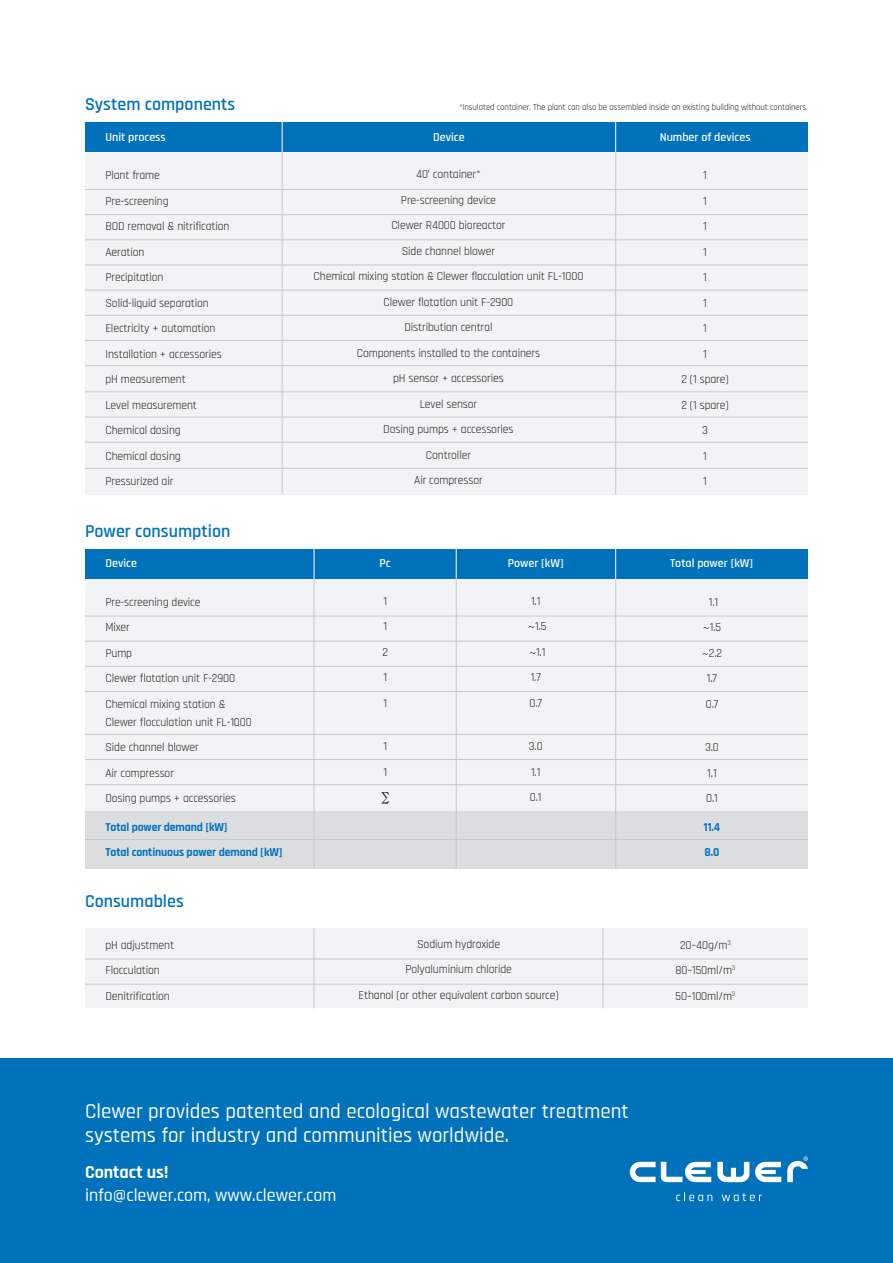
<style>
.page{position:relative;width:893px;height:1263px;background:#fff}
.page>*{position:absolute;margin:0;border:0;box-sizing:border-box;transform-origin:0 0}
.t1{font:500 21px/24px "Rajdhani";color:#fff}
.t2{font:600 18px "Rajdhani";color:#0072bc}
.t3{font:500 18px "Rajdhani";color:#fff}
.t4{font:700 18px "Rajdhani";color:#fff}
.t5{font:12px/25.5px "Rajdhani";letter-spacing:-.01em;color:#231f20}
.t6{font:600 12px "Rajdhani";color:#fff}
.t7{font:700 12px/25.5px "Rajdhani";letter-spacing:-.01em;color:#0072bc}
.t8{font:9px "Rajdhani";letter-spacing:-.01em;color:#231f20}
.s1{font-family:"Helvetica Neue";font-weight:300}
</style>
<div class="page">
<div style="left:0;top:1059px;width:893px;height:204px;background:#0072bc"></div>
<svg style="left:630px;top:1162px;width:81px;height:20px"></svg>
<svg style="left:717px;top:1162px;width:32px;height:20px"></svg>
<svg style="left:755px;top:1162px;width:26px;height:20px"></svg>
<svg style="left:787px;top:1156px;width:21px;height:26px"></svg>
<svg style="left:676px;top:1192px;width:86px;height:9px"></svg>
<div style="left:85px;top:573px;width:723px;height:291px;background:#f2f3f4"></div>
<div style="left:85px;top:811px;width:723px;height:57px;background:#dcdddf"></div>
<div style="left:85px;top:549px;width:723px;height:29px;background:#0072bc"></div>
<svg style="left:314px;top:549px;width:1px;height:29px"></svg>
<svg style="left:615px;top:549px;width:1px;height:29px"></svg>
<hr style="left:314px;top:578px;width:1px;height:290px;background:#c7c8ca">
<hr style="left:456px;top:578px;width:1px;height:290px;background:#c7c8ca">
<hr style="left:615px;top:578px;width:1px;height:290px;background:#c7c8ca">
<hr style="left:85px;top:616px;width:723px;height:1px;background:#c7c8ca">
<hr style="left:85px;top:641px;width:723px;height:1px;background:#c7c8ca">
<hr style="left:85px;top:666px;width:723px;height:1px;background:#c7c8ca">
<hr style="left:85px;top:691px;width:723px;height:1px;background:#c7c8ca">
<hr style="left:85px;top:734px;width:723px;height:1px;background:#c7c8ca">
<hr style="left:85px;top:759px;width:723px;height:1px;background:#c7c8ca">
<hr style="left:85px;top:784px;width:723px;height:1px;background:#c7c8ca">
<hr style="left:85px;top:839px;width:723px;height:1px;background:#c7c8ca">
<hr style="left:456px;top:540px;width:1px;height:38px;background:#fff">
<div style="left:85px;top:928px;width:723px;height:80px;background:#f2f3f4"></div>
<hr style="left:314px;top:928px;width:1px;height:80px;background:#c7c8ca">
<hr style="left:603px;top:928px;width:1px;height:80px;background:#c7c8ca">
<hr style="left:85px;top:959px;width:723px;height:1px;background:#c7c8ca">
<hr style="left:85px;top:984px;width:723px;height:1px;background:#c7c8ca">
<div style="left:85px;top:147px;width:723px;height:347px;background:#f2f3f4"></div>
<div style="left:85px;top:122px;width:723px;height:30px;background:#0072bc"></div>
<hr style="left:282px;top:122px;width:1px;height:30px;background:#fff">
<hr style="left:615px;top:122px;width:1px;height:30px;background:#fff">
<hr style="left:282px;top:152px;width:1px;height:342px;background:#c7c8ca">
<hr style="left:615px;top:152px;width:1px;height:342px;background:#c7c8ca">
<hr style="left:85px;top:189px;width:723px;height:1px;background:#c7c8ca">
<hr style="left:85px;top:214px;width:723px;height:1px;background:#c7c8ca">
<hr style="left:85px;top:239px;width:723px;height:1px;background:#c7c8ca">
<hr style="left:85px;top:265px;width:723px;height:1px;background:#c7c8ca">
<hr style="left:85px;top:290px;width:723px;height:1px;background:#c7c8ca">
<hr style="left:85px;top:315px;width:723px;height:1px;background:#c7c8ca">
<hr style="left:85px;top:340px;width:723px;height:1px;background:#c7c8ca">
<hr style="left:85px;top:365px;width:723px;height:1px;background:#c7c8ca">
<hr style="left:85px;top:391px;width:723px;height:1px;background:#c7c8ca">
<hr style="left:85px;top:417px;width:723px;height:1px;background:#c7c8ca">
<hr style="left:85px;top:442px;width:723px;height:1px;background:#c7c8ca">
<hr style="left:85px;top:468px;width:723px;height:1px;background:#c7c8ca">
<h2 class="t2" style="left:85px;top:94px;width:152px">System components</h2>
<p class="t6" style="left:105px;top:130px;width:62px">Unit process</p>
<p class="t6" style="left:433px;top:130px;width:33px">Device</p>
<p class="t6" style="left:660px;top:130px;width:92px">Number of devices</p>
<p class="t5" style="left:105px;top:163px;width:126px">Plant frame<br>Pre-screening<br>BOD removal &amp; nitrification<br>Aeration<br>Precipitation<br>Solid-liquid separation<br>Electricity + automation<br>Installation + accessories pH measurement<br>Level measurement<br>Chemical dosing<br>Chemical dosing<br>Pressurized air</p>
<p class="t5" style="left:314px;top:162px;width:271px;text-align:center">40’ container*<br>Pre-screening device<br>Clewer R4000 bioreactor<br>Side channel blower<br>Chemical mixing station &amp; Clewer flocculation unit FL-1000<br>Clewer flotation unit F-2900<br>Distribution central<br>Components installed to the containers<br>pH sensor + accessories<br>Level sensor<br>Dosing pumps + accessories<br>Controller<br>Air compressor</p>
<p class="t5" style="left:681px;top:163px;width:49px;text-align:center">1<br>1<br>1<br>1<br>1<br>1<br>1<br>1<br>2 (1 spare)<br>2 (1 spare)<br>3<br>1<br>1</p>
<p class="t8" style="left:459px;top:102px;width:350px">*Insulated container. The plant can also be assembled inside an existing building without containers.</p>
<h2 class="t2" style="left:85px;top:520px;width:147px">Power consumption</h2>
<p class="t6" style="left:105px;top:556px;width:33px">Device</p>
<p class="t6" style="left:380px;top:556px;width:13px">Pc</p>
<p class="t6" style="left:508px;top:556px;width:57px">Power [kW]</p>
<p class="t6" style="left:670px;top:556px;width:85px">Total power [kW]</p>
<p class="t5" style="left:105px;top:589px;width:131px">Pre-screening device<br>Mixer<br>Pump<br>Clewer flotation unit F-2900<br>Chemical mixing station &amp;</p>
<p class="t5" style="left:105px;top:709px;width:148px">Clewer flocculation unit FL-1000<br>Side channel blower<br>Air compressor<br>Dosing pumps + accessories</p>
<p class="t7" style="left:105px;top:814px;width:179px">Total power demand [kW]<br>Total continuous power demand [kW]</p>
<p class="t5" style="left:382px;top:589px;width:7px;text-align:justify">1<br>1<br>2<br>1<br>1</p>
<p class="t5" style="left:383px;top:734px;width:5px">1<br>1</p>
<p class="t5" style="left:528px;top:589px;width:20px">1.1 <span class="s1">~</span>1.5 <span class="s1">~</span>1.1<br>1.7<br>0.7</p>
<p class="t5" style="left:529px;top:734px;width:15px">3.0<br>1.1<br>0.1</p>
<p class="t5" style="left:702px;top:589px;width:22px;text-align:center">1.1 <span class="s1">~</span>1.5 <span class="s1">~</span>2.2<br>1.7<br>0.7</p>
<p class="t5" style="left:705px;top:735px;width:15px">3.0<br>1.1<br>0.1</p>
<p class="t7" style="left:704px;top:814px;width:18px">11.4<br>8.0</p>
<h2 class="t2" style="left:85px;top:891px;width:100px">Consumables</h2>
<p class="t5" style="left:105px;top:932px;width:70px">pH adjustment<br>Flocculation<br>Denitrification</p>
<p class="t5" style="left:359px;top:932px;width:202px;text-align:center">Sodium hydroxide<br>Polyaluminium chloride<br>Ethanol (or other equivalent carbon source)</p>
<p class="t5" style="left:675px;top:932px;width:61px;text-align:center">20–40g/m<sup>3<br></sup>80–150ml/m<sup>3<br></sup>50–100ml/m<sup>3</sup></p>
<h1 class="t1" style="left:85px;top:1100px;width:545px">Clewer provides patented and ecological wastewater treatment systems for industry and communities worldwide.</h1>
<h2 class="t4" style="left:85px;top:1162px;width:85px">Contact us!</h2>
<h2 class="t3" style="left:85px;top:1185px;width:253px">info@clewer.com, www.clewer.com</h2>
</div>
